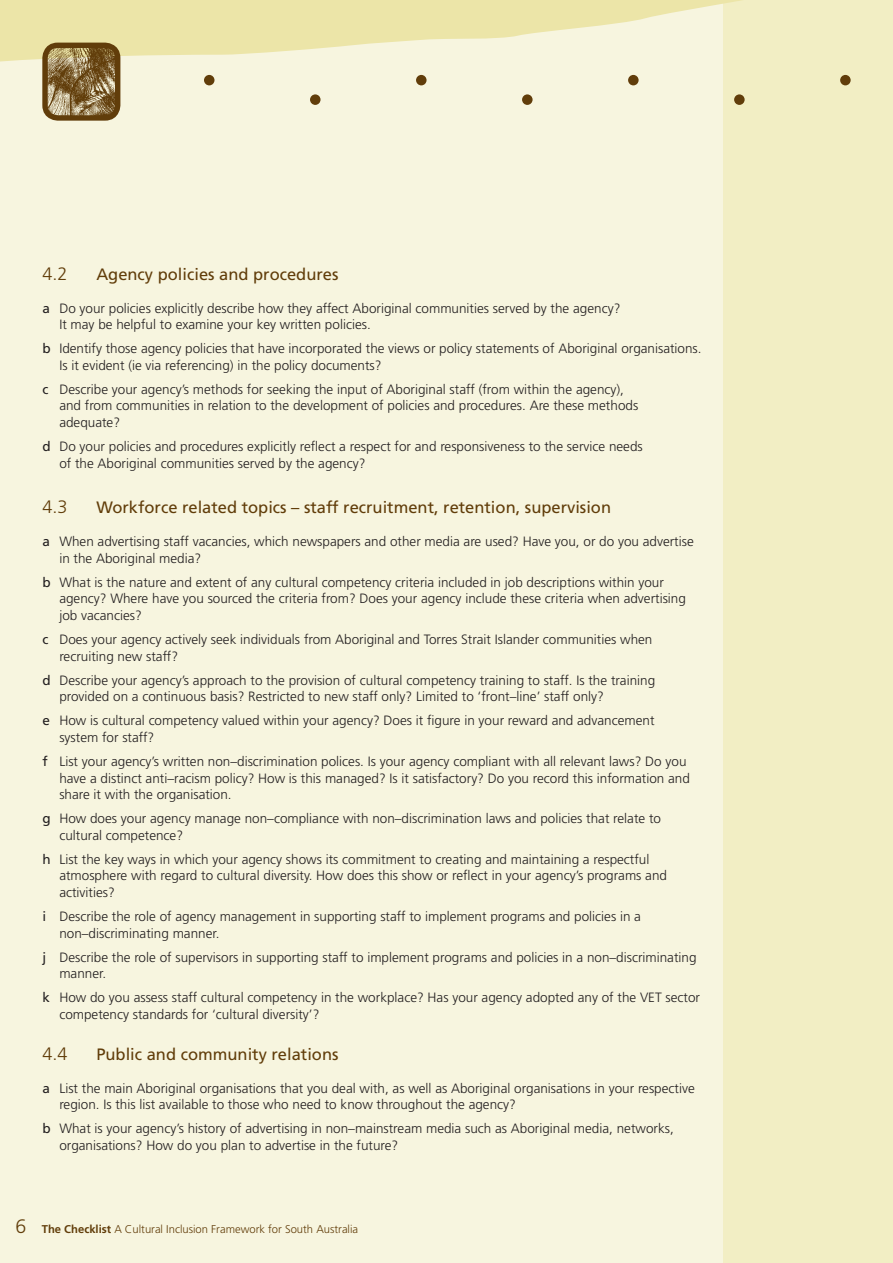
<style>
.page{position:relative;width:893px;height:1263px;background:#fff}
.page>*{position:absolute;margin:0;border:0;box-sizing:border-box;transform-origin:0 0}
.t1{font:300 18px "Frutiger";color:#613d0a}
.t2{font:16.5px "Frutiger";color:#613d0a}
.t3{font:300 13.5px/16.5px "Frutiger";color:#231f20}
.t4{font:300 11.25px "Frutiger";color:#613d0a}
.s1{font-weight:400}
.s2{font-size:19.5px}
.s3{font-weight:700}
</style>
<div class="page">
<div style="left:0;top:0;width:892px;height:1263px;background:#f7f5df"></div>
<div style="left:723px;top:0;width:169px;height:1263px;background:#f2eec4"></div>
<svg style="left:0;top:0;width:742px;height:62px;fill:#ece5a8"></svg>
<div style="left:204px;top:75px;width:10px;height:10px;background:#613d0a;border-radius:50%"></div>
<div style="left:310px;top:94px;width:10px;height:11px;background:#613d0a;border-radius:50%"></div>
<div style="left:416px;top:75px;width:10px;height:10px;background:#613d0a;border-radius:50%"></div>
<div style="left:522px;top:94px;width:10px;height:11px;background:#613d0a;border-radius:50%"></div>
<div style="left:628px;top:75px;width:10px;height:10px;background:#613d0a;border-radius:50%"></div>
<div style="left:734px;top:94px;width:10px;height:11px;background:#613d0a;border-radius:50%"></div>
<div style="left:840px;top:75px;width:10px;height:10px;background:#613d0a;border-radius:50%"></div>
<img style="left:45px;top:45px;width:73px;height:73px;border-radius:13px">
<div style="left:42px;top:43px;width:78px;height:78px;border:5px solid #613d0a;border-radius:13px"></div>
<h1 class="t1" style="left:42px;top:266px;width:27px">4.2</h1>
<p class="t2" style="left:96px;top:267px;width:244px">Agency policies and procedures</p>
<p class="t3" style="left:59px;top:301px;width:562px;text-indent:-17px"><span class="s1">a</span> Do your policies explicitly describe how they affect Aboriginal communities served by the agency?<br>It may be helpful to examine your key written policies.</p>
<p class="t3" style="left:59px;top:341px;width:643px;text-indent:-17px"><span class="s1">b</span> Identify those agency policies that have incorporated the views or policy statements of Aboriginal organisations.<br>Is it evident (ie via referencing) in the policy documents?</p>
<p class="t3" style="left:59px;top:382px;width:580px;text-indent:-17px"><span class="s1">c</span> Describe your agency’s methods for seeking the input of Aboriginal staff (from within the agency), and from communities in relation to the development of policies and procedures. Are these methods adequate?</p>
<p class="t3" style="left:59px;top:439px;width:585px;text-indent:-17px"><span class="s1">d</span> Do your policies and procedures explicitly reflect a respect for and responsiveness to the service needs of the Aboriginal communities served by the agency?</p>
<h1 class="t1" style="left:42px;top:500px;width:27px">4.3</h1>
<p class="t2" style="left:96px;top:501px;width:516px">Workforce related topics – staff recruitment, retention, supervision</p>
<p class="t3" style="left:59px;top:534px;width:636px;text-indent:-17px"><span class="s1">a</span> When advertising staff vacancies, which newspapers and other media are used? Have you, or do you advertise in the Aboriginal media?</p>
<p class="t3" style="left:59px;top:575px;width:628px;text-indent:-17px"><span class="s1">b</span> What is the nature and extent of any cultural competency criteria included in job descriptions within your agency? Where have you sourced the criteria from? Does your agency include these criteria when advertising job vacancies?</p>
<p class="t3" style="left:59px;top:632px;width:594px;text-indent:-17px"><span class="s1">c</span> Does your agency actively seek individuals from Aboriginal and Torres Strait Islander communities when recruiting new staff?</p>
<p class="t3" style="left:59px;top:673px;width:597px;text-indent:-17px"><span class="s1">d</span> Describe your agency’s approach to the provision of cultural competency training to staff. Is the training provided on a continuous basis? Restricted to new staff only? Limited to ‘front–line’ staff only?</p>
<p class="t3" style="left:59px;top:714px;width:596px;text-indent:-17px"><span class="s1">e</span> How is cultural competency valued within your agency? Does it figure in your reward and advancement system for staff?</p>
<p class="t3" style="left:59px;top:754px;width:632px;text-indent:-17px"><span class="s1">f</span> List your agency’s written non–discrimination polices. Is your agency compliant with all relevant laws? Do you have a distinct anti–racism policy? How is this managed? Is it satisfactory? Do you record this information and share it with the organisation.</p>
<p class="t3" style="left:59px;top:811px;width:603px;text-indent:-17px"><span class="s1">g</span> How does your agency manage non–compliance with non–discrimination laws and policies that relate to cultural competence?</p>
<p class="t3" style="left:59px;top:852px;width:609px;text-indent:-17px"><span class="s1">h</span> List the key ways in which your agency shows its commitment to creating and maintaining a respectful atmosphere with regard to cultural diversity. How does this show or reflect in your agency’s programs and activities?</p>
<p class="t3" style="left:59px;top:909px;width:583px;text-indent:-17px"><span class="s1">i</span> Describe the role of agency management in supporting staff to implement programs and policies in a non–discriminating manner.</p>
<p class="t3" style="left:59px;top:950px;width:638px;text-indent:-17px"><span class="s1">j</span> Describe the role of supervisors in supporting staff to implement programs and policies in a non–discriminating manner.</p>
<p class="t3" style="left:59px;top:990px;width:642px;text-indent:-17px"><span class="s1">k</span> How do you assess staff cultural competency in the workplace? Has your agency adopted any of the VET sector competency standards for ‘cultural diversity’?</p>
<h1 class="t1" style="left:42px;top:1046px;width:27px">4.4</h1>
<p class="t2" style="left:96px;top:1047px;width:244px">Public and community relations</p>
<p class="t3" style="left:59px;top:1081px;width:637px;text-indent:-17px"><span class="s1">a</span> List the main Aboriginal organisations that you deal with, as well as Aboriginal organisations in your respective region. Is this list available to those who need to know throughout the agency?</p>
<p class="t3" style="left:59px;top:1121px;width:616px;text-indent:-17px"><span class="s1">b</span> What is your agency’s history of advertising in non–mainstream media such as Aboriginal media, networks, organisations? How do you plan to advertise in the future?</p>
<p class="t4" style="left:16px;top:1225px;width:344px"><span class="s2">6</span> <span class="s3">The Checklist</span> A Cultural Inclusion Framework for South Australia</p>
</div>
